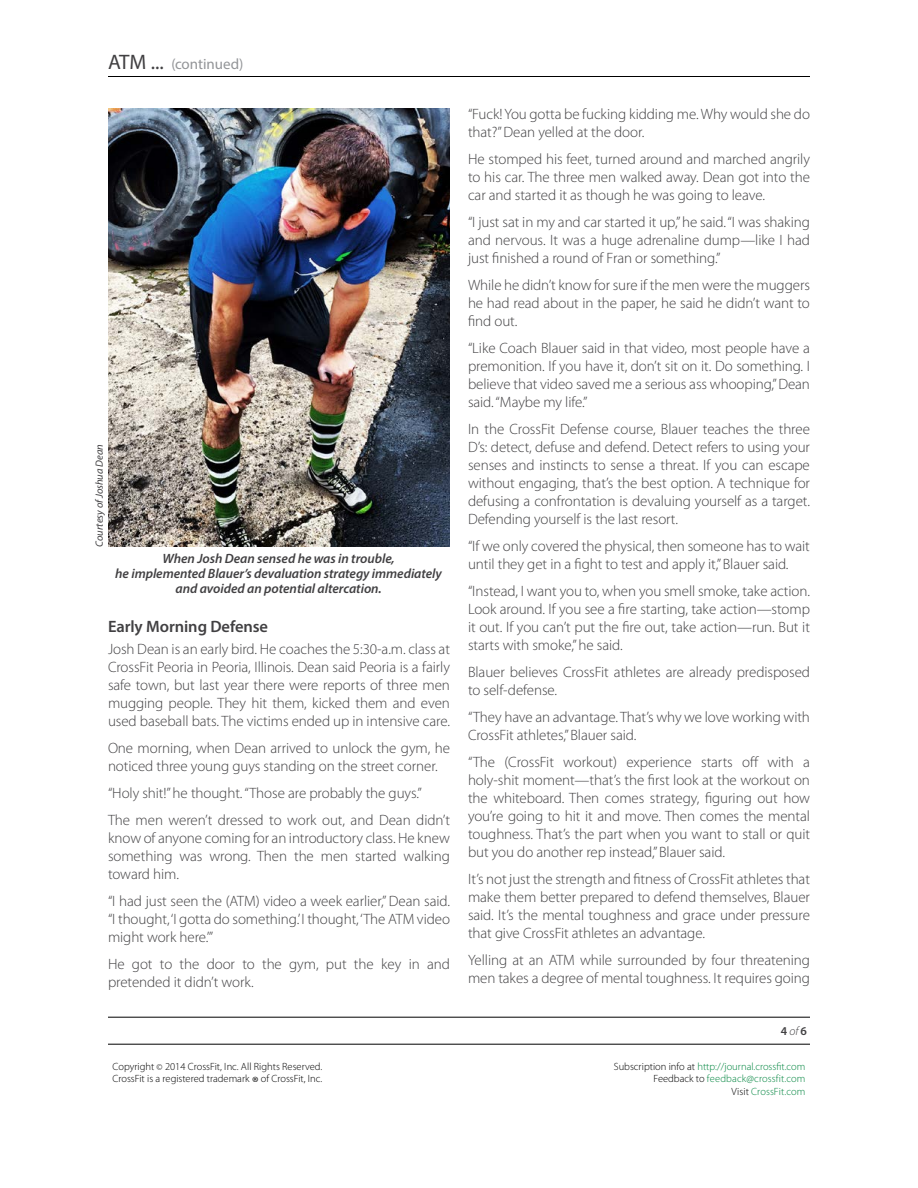
<style>
.page{position:relative;width:918px;height:1188px;background:#fff}
.page>*{position:absolute;margin:0;border:0;box-sizing:border-box;transform-origin:0 0}
.t1{font:600 16.5px "Myriad Pro";letter-spacing:-.005em;color:#414042}
.t2{font:300 15px/18px "Myriad Pro";letter-spacing:-.005em;color:#414042;text-align:justify}
.t3{font:15px "Myriad Pro";letter-spacing:-.005em;color:#939598}
.t4{font:italic 600 13.5px/15px "Myriad Pro";letter-spacing:-.005em;color:#414042;text-align:center}
.t5{font:600 12px "Myriad Pro";color:#414042}
.t6{font:300 10.5px/12.6px "Myriad Pro";color:#00853f;text-align:right}
.t7{font:300 10.5px/12px "Myriad Pro";color:#000}
.t8{font:italic 10.5px "Myriad Pro";letter-spacing:-.005em;color:#414042}
.s1{font-size:21px;color:#414042}
.s2{font-weight:300;font-style:italic}
.s3{font-size:9px}
.s4{font-size:16.5px}
.s5{color:#000}
</style>
<div class="page">
<hr style="left:108px;top:76px;width:702px;height:1px;background:#000">
<hr style="left:108px;top:1017px;width:702px;height:1px;background:#000">
<hr style="left:108px;top:1044px;width:702px;height:1px;background:#000">
<img style="left:108px;top:108px;width:342px;height:439px">
<p class="t3" style="left:108px;top:55px;width:137px"><span class="s1">ATM ...</span> (continued)</p>
<p class="t8" style="left:93px;top:547px;width:104px;rotate:-90deg">Courtesy of Joshua Dean</p>
<p class="t4" style="left:115px;top:551px;width:328px">When Josh Dean sensed he was in trouble,<br>he implemented Blauer’s devaluation strategy immediately and avoided an potential altercation.</p>
<p class="t1" style="left:108px;top:616px;width:162px">Early Morning Defense</p>
<p class="t2" style="left:108px;top:641px;width:344px">Josh Dean is an early bird. He coaches the 5:30-a.m. class at CrossFit Peoria in Peoria, Illinois. Dean said Peoria is a fairly safe town, but last year there were reports of three men mugging people. They hit them, kicked them and even used baseball bats. The victims ended up in intensive care.</p>
<p class="t2" style="left:108px;top:740px;width:344px">One morning, when Dean arrived to unlock the gym, he noticed three young guys standing on the street corner.</p>
<p class="t2" style="left:108px;top:780px;width:344px;line-height:27px">“Holy shit!” he thought. “Those are probably the guys.”<br>The men weren’t dressed to work out, and Dean didn’t</p>
<p class="t2" style="left:108px;top:830px;width:343px">know of anyone coming for an introductory class. He knew something was wrong. Then the men started walking toward him.</p>
<p class="t2" style="left:108px;top:893px;width:344px">“I had just seen the (ATM) video a week earlier,” Dean said. “I thought, ‘I gotta do something.’ I thought, ‘The ATM video might work here.’”</p>
<p class="t2" style="left:108px;top:956px;width:343px">He got to the door to the gym, put the key in and pretended it didn’t work.</p>
<p class="t2" style="left:468px;top:106px;width:343px">“Fuck! You gotta be fucking kidding me. Why would she do that?” Dean yelled at the door.</p>
<p class="t2" style="left:468px;top:151px;width:344px">He stomped his feet, turned around and marched angrily to his car. The three men walked away. Dean got into the car and started it as though he was going to leave.</p>
<p class="t2" style="left:468px;top:214px;width:344px">“I just sat in my and car started it up,” he said. “I was shaking and nervous. It was a huge adrenaline dump—like I had just finished a round of Fran or something.”</p>
<p class="t2" style="left:468px;top:277px;width:343px">While he didn’t know for sure if the men were the muggers he had read about in the paper, he said he didn’t want to find out.</p>
<p class="t2" style="left:468px;top:340px;width:344px">“Like Coach Blauer said in that video, most people have a premonition. If you have it, don’t sit on it. Do something. I believe that video saved me a serious ass whooping,” Dean said. “Maybe my life.”</p>
<p class="t2" style="left:468px;top:421px;width:344px">In the CrossFit Defense course, Blauer teaches the three D’s: detect, defuse and defend. Detect refers to using your senses and instincts to sense a threat. If you can escape without engaging, that’s the best option. A technique for defusing a confrontation is devaluing yourself as a target.<br>Defending yourself is the last resort.</p>
<p class="t2" style="left:468px;top:538px;width:343px">“If we only covered the physical, then someone has to wait until they get in a fight to test and apply it,” Blauer said.</p>
<p class="t2" style="left:468px;top:583px;width:344px">“Instead, I want you to, when you smell smoke, take action.<br>Look around. If you see a fire starting, take action—stomp it out. If you can’t put the fire out, take action—run. But it starts with smoke,” he said.</p>
<p class="t2" style="left:468px;top:664px;width:344px">Blauer believes CrossFit athletes are already predisposed to self-defense.</p>
<p class="t2" style="left:468px;top:709px;width:344px">“They have an advantage. That’s why we love working with<br>CrossFit athletes,” Blauer said.</p>
<p class="t2" style="left:468px;top:754px;width:344px">“The (CrossFit workout) experience starts off with a holy-shit moment—that’s the first look at the workout on the whiteboard. Then comes strategy, figuring out how you’re going to hit it and move. Then comes the mental toughness. That’s the part when you want to stall or quit but you do another rep instead,” Blauer said.</p>
<p class="t2" style="left:468px;top:871px;width:344px">It’s not just the strength and fitness of CrossFit athletes that make them better prepared to defend themselves, Blauer said. It’s the mental toughness and grace under pressure that give CrossFit athletes an advantage.</p>
<p class="t2" style="left:468px;top:952px;width:344px">Yelling at an ATM while surrounded by four threatening men takes a degree of mental toughness. It requires going</p>
<p class="t5" style="left:781px;top:1023px;width:28px">4 <span class="s2">of</span> 6</p>
<p class="t7" style="left:112px;top:1061px;width:211px">Copyright <span class="s3">©</span> 2014 CrossFit, Inc. All Rights Reserved.<br>CrossFit is a registered trademark <span class="s4">®</span> of CrossFit, Inc.</p>
<p class="t6" style="left:614px;top:1060px;width:193px"><span class="s5">Subscription info at</span> http://journal.crossfit.com<br><span class="s5">Feedback to</span> feedback@crossfit.com<br><span class="s5">Visit</span> CrossFit.com</p>
</div>
